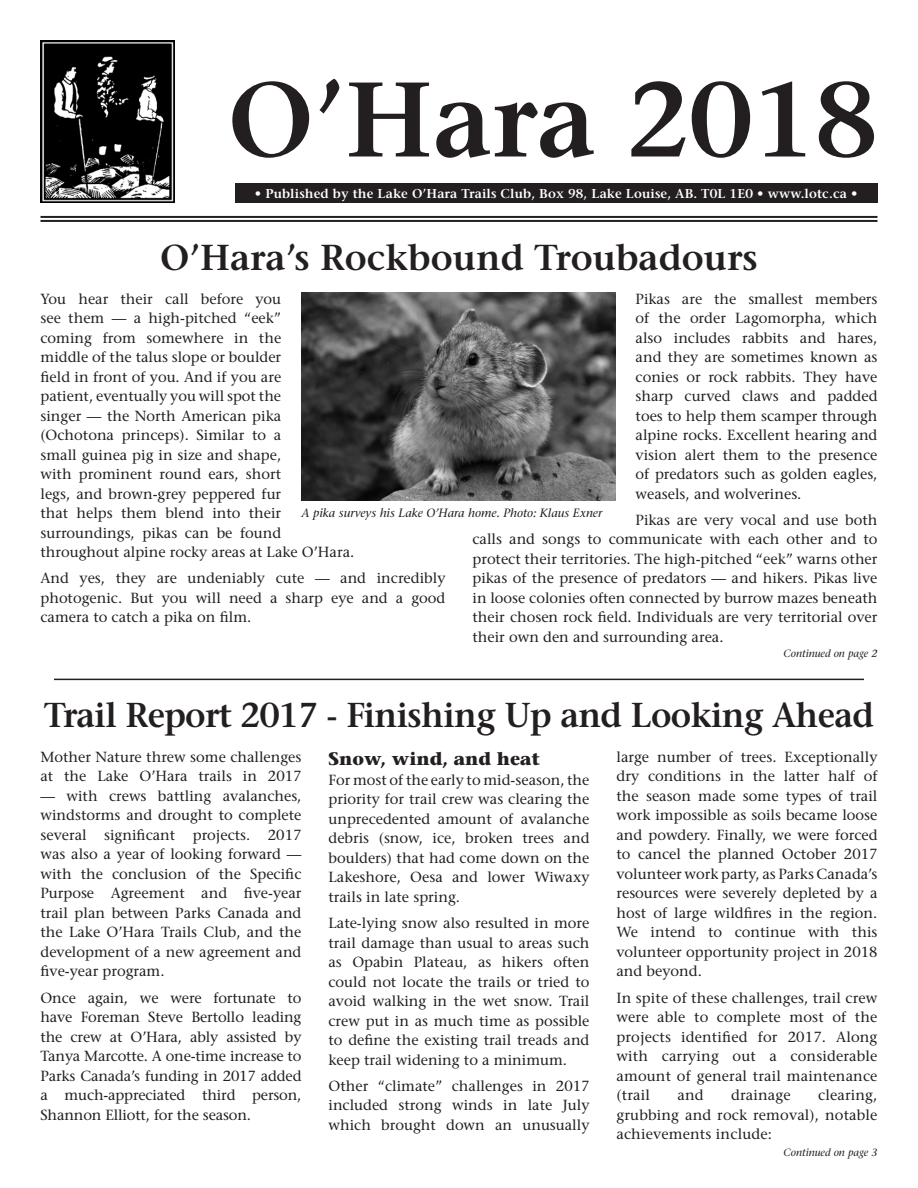
<style>
.page{position:relative;width:918px;height:1188px;background:#fff}
.page>*{position:absolute;margin:0;border:0;box-sizing:border-box;transform-origin:0 0}
.t1{font:600 105.6px "Stone Serif";color:#231f20}
.t2{font:600 36px "Stone Serif";color:#231f20}
.t3{font:600 34.5px "Stone Serif";letter-spacing:-.02em;color:#231f20}
.Subhead{font:700 18px "Stone Serif";color:#231f20}
.Copy{font:14.7px/19.5px "Stone Serif";color:#231f20;text-align:justify}
.t4{font:600 12.9px "Stone Serif";letter-spacing:.01em;color:#fff}
.Photo_Caption{font:italic 12px "Stone Serif";color:#231f20}
.t5{font:italic 10.5px "Stone Serif";color:#231f20}
</style>
<div class="page">
<hr style="left:54px;top:679px;width:810px;height:1px;background:#231f20">
<img style="left:40px;top:40px;width:134px;height:163px">
<div style="left:235px;top:183px;width:643px;height:20px;background:#231f20"></div>
<hr style="left:40px;top:216px;width:838px;height:2px;background:#231f20">
<hr style="left:40px;top:220px;width:838px;height:2px;background:#231f20">
<img style="left:302px;top:293px;width:313px;height:208px">
<p class="t1" style="left:228px;top:57px;width:651px">O’Hara 2018</p>
<p class="t4" style="left:255px;top:186px;width:604px">• Published by the Lake O’Hara Trails Club, Box 98, Lake Louise, AB. T0L 1E0 • www.lotc.ca •</p>
<p class="t2" style="left:160px;top:236px;width:599px">O’Hara’s Rockbound Troubadours</p>
<p class="Copy" style="left:40px;top:289px;width:315px;text-align:left">You hear their call before you<br>see them — a high-pitched “eek”<br>coming from somewhere in the<br>middle of the talus slope or boulder<br>field in front of you. And if you are<br>patient, eventually you will spot the<br>singer — the North American pika (Ochotona princeps). Similar to a<br>small guinea pig in size and shape,<br>with prominent round ears, short<br>legs, and brown-grey peppered fur<br>that helps them blend into their surroundings, pikas can be found throughout alpine rocky areas at Lake O’Hara.</p>
<p class="Copy" style="left:40px;top:569px;width:407px">And yes, they are undeniably cute — and incredibly photogenic. But you will need a sharp eye and a good camera to catch a pika on film.</p>
<p class="Copy" style="left:636px;top:289px;width:243px">Pikas are the smallest members of the order Lagomorpha, which also includes rabbits and hares, and they are sometimes known as conies or rock rabbits. They have sharp curved claws and padded toes to help them scamper through alpine rocks. Excellent hearing and vision alert them to the presence of predators such as golden eagles, weasels, and wolverines.</p>
<p class="Copy" style="left:472px;top:510px;width:407px;text-indent:163px">Pikas are very vocal and use both calls and songs to communicate with each other and to protect their territories. The high-pitched “eek” warns other pikas of the presence of predators — and hikers. Pikas live in loose colonies often connected by burrow mazes beneath their chosen rock field. Individuals are very territorial over their own den and surrounding area.</p>
<p class="Photo_Caption" style="left:302px;top:505px;width:302px">A pika surveys his Lake O’Hara home. Photo: Klaus Exner</p>
<p class="t5" style="left:784px;top:647px;width:95px">Continued on page 2</p>
<p class="t3" style="left:44px;top:694px;width:831px">Trail Report 2017 - Finishing Up and Looking Ahead</p>
<p class="Copy" style="left:40px;top:747px;width:263px">Mother Nature threw some challenges at the Lake O’Hara trails in 2017</p>
<p class="Copy" style="left:40px;top:786px;width:263px">— with crews battling avalanches, windstorms and drought to complete several significant projects. 2017 was also a year of looking forward — with the conclusion of the Specific Purpose Agreement and five-year trail plan between Parks Canada and the Lake O’Hara Trails Club, and the development of a new agreement and five-year program.</p>
<p class="Copy" style="left:40px;top:988px;width:263px">Once again, we were fortunate to have Foreman Steve Bertollo leading the crew at O’Hara, ably assisted by Tanya Marcotte. A one-time increase to Parks Canada’s funding in 2017 added a much-appreciated third person, Shannon Elliott, for the season.</p>
<p class="Subhead" style="left:328px;top:748px;width:213px">Snow, wind, and heat</p>
<p class="Copy" style="left:328px;top:770px;width:263px">For most of the early to mid-season, the priority for trail crew was clearing the unprecedented amount of avalanche debris (snow, ice, broken trees and boulders) that had come down on the Lakeshore, Oesa and lower Wiwaxy trails in late spring.</p>
<p class="Copy" style="left:328px;top:913px;width:263px">Late-lying snow also resulted in more trail damage than usual to areas such as Opabin Plateau, as hikers often could not locate the trails or tried to avoid walking in the wet snow. Trail crew put in as much time as possible to define the existing trail treads and keep trail widening to a minimum.</p>
<p class="Copy" style="left:328px;top:1076px;width:263px">Other “climate” challenges in 2017 included strong winds in late July which brought down an unusually</p>
<p class="Copy" style="left:616px;top:747px;width:263px">large number of trees. Exceptionally dry conditions in the latter half of the season made some types of trail work impossible as soils became loose and powdery. Finally, we were forced to cancel the planned October 2017 volunteer work party, as Parks Canada’s resources were severely depleted by a host of large wildfires in the region.<br>We intend to continue with this volunteer opportunity project in 2018 and beyond.</p>
<p class="Copy" style="left:616px;top:988px;width:263px">In spite of these challenges, trail crew were able to complete most of the projects identified for 2017. Along with carrying out a considerable amount of general trail maintenance (trail</p>
<p class="Copy" style="left:616px;top:1085px;width:263px;text-indent:202px">clearing, grubbing and rock removal), notable achievements include:</p>
<p class="Copy" style="left:677px;top:1085px;width:28px">and</p>
<p class="Copy" style="left:731px;top:1085px;width:61px">drainage</p>
<p class="t5" style="left:784px;top:1146px;width:95px">Continued on page 3</p>
</div>
